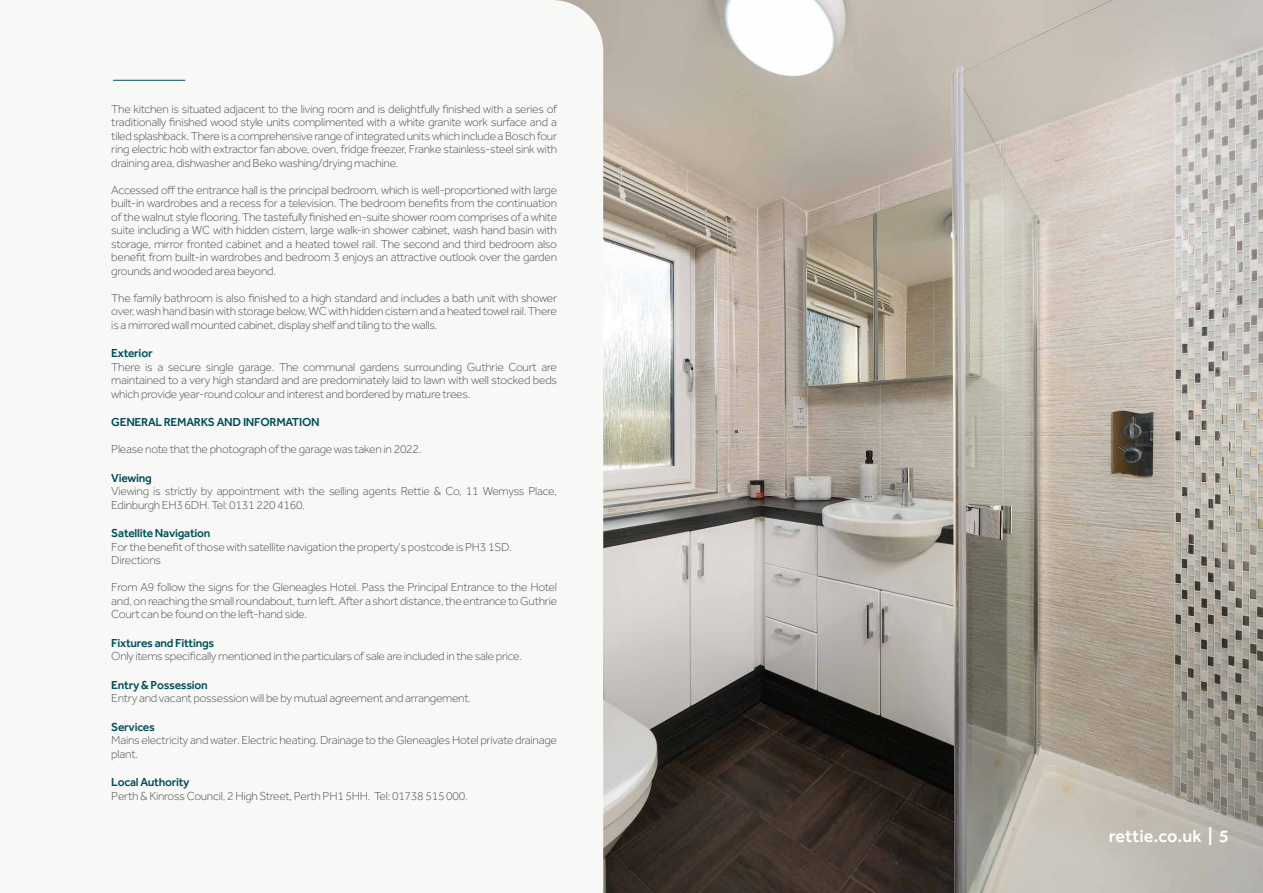
<style>
.page{position:relative;width:1263px;height:893px;background:#fff}
.page>*{position:absolute;margin:0;border:0;box-sizing:border-box;transform-origin:0 0}
.t1{font:500 18px "Effra";color:#fff}
.Paragraph_Style_2{font:300 12px/13.5px "Effra";letter-spacing:-.02em;color:#4d5056;text-align:justify}
.Paragraph_Style_3{font:500 12px "Effra";letter-spacing:-.02em;color:#004e59}
</style>
<div class="page">
<img style="left:603px;top:0;width:660px;height:893px">
<hr style="left:113px;top:80px;width:72px;height:1px;background:#004e59">
<p class="Paragraph_Style_2" style="left:111px;top:102px;width:447px">The kitchen is situated adjacent to the living room and is delightfully finished with a series of traditionally finished wood style units complimented with a white granite work surface and a tiled splashback. There is a comprehensive range of integrated units which include a Bosch four ring electric hob with extractor fan above, oven, fridge freezer, Franke stainless-steel sink with draining area, dishwasher and Beko washing/drying machine.</p>
<p class="Paragraph_Style_2" style="left:111px;top:183px;width:447px">Accessed off the entrance hall is the principal bedroom, which is well-proportioned with large built-in wardrobes and a recess for a television. The bedroom benefits from the continuation of the walnut style flooring. The tastefully finished en-suite shower room comprises of a white suite including a WC with hidden cistern, large walk-in shower cabinet, wash hand basin with storage, mirror fronted cabinet and a heated towel rail. The second and third bedroom also benefit from built-in wardrobes and bedroom 3 enjoys an attractive outlook over the garden grounds and wooded area beyond.</p>
<p class="Paragraph_Style_2" style="left:111px;top:291px;width:447px">The family bathroom is also finished to a high standard and includes a bath unit with shower over, wash hand basin with storage below, WC with hidden cistern and a heated towel rail. There is a mirrored wall mounted cabinet, display shelf and tiling to the walls.</p>
<p class="Paragraph_Style_3" style="left:111px;top:346px;width:43px">Exterior</p>
<p class="Paragraph_Style_2" style="left:111px;top:360px;width:447px">There is a secure single garage. The communal gardens surrounding Guthrie Court are maintained to a very high standard and are predominately laid to lawn with well stocked beds which provide year-round colour and interest and bordered by mature trees.</p>
<p class="Paragraph_Style_3" style="left:111px;top:415px;width:210px">GENERAL REMARKS AND INFORMATION</p>
<p class="Paragraph_Style_2" style="left:111px;top:443px;width:312px">Please note that the photograph of the garage was taken in 2022.</p>
<p class="Paragraph_Style_3" style="left:111px;top:471px;width:42px">Viewing</p>
<p class="Paragraph_Style_2" style="left:111px;top:485px;width:447px">Viewing is strictly by appointment with the selling agents Rettie &amp; Co, 11 Wemyss Place,<br>Edinburgh EH3 6DH. Tel: 0131 220 4160.</p>
<p class="Paragraph_Style_3" style="left:111px;top:526px;width:101px">Satellite Navigation</p>
<p class="Paragraph_Style_2" style="left:111px;top:540px;width:402px">For the benefit of those with satellite navigation the property’s postcode is PH3 1SD.</p>
<p class="Paragraph_Style_2" style="left:111px;top:554px;width:51px">Directions</p>
<p class="Paragraph_Style_2" style="left:111px;top:581px;width:447px">From A9 follow the signs for the Gleneagles Hotel. Pass the Principal Entrance to the Hotel and, on reaching the small roundabout, turn left. After a short distance, the entrance to Guthrie Court can be found on the left-hand side.</p>
<p class="Paragraph_Style_3" style="left:111px;top:636px;width:105px">Fixtures and Fittings</p>
<p class="Paragraph_Style_2" style="left:111px;top:650px;width:412px">Only items specifically mentioned in the particulars of sale are included in the sale price.</p>
<p class="Paragraph_Style_3" style="left:111px;top:678px;width:98px">Entry &amp; Possession</p>
<p class="Paragraph_Style_2" style="left:111px;top:692px;width:361px">Entry and vacant possession will be by mutual agreement and arrangement.</p>
<p class="Paragraph_Style_3" style="left:111px;top:720px;width:45px">Services</p>
<p class="Paragraph_Style_2" style="left:111px;top:734px;width:447px">Mains electricity and water. Electric heating. Drainage to the Gleneagles Hotel private drainage plant.</p>
<p class="Paragraph_Style_3" style="left:111px;top:775px;width:80px">Local Authority</p>
<p class="Paragraph_Style_2" style="left:111px;top:789px;width:358px">Perth &amp; Kinross Council, 2 High Street, Perth PH1 5HH. Tel: 01738 515 000.</p>
<p class="t1" style="left:1109px;top:825px;width:122px">rettie.co.uk | 5</p>
</div>
